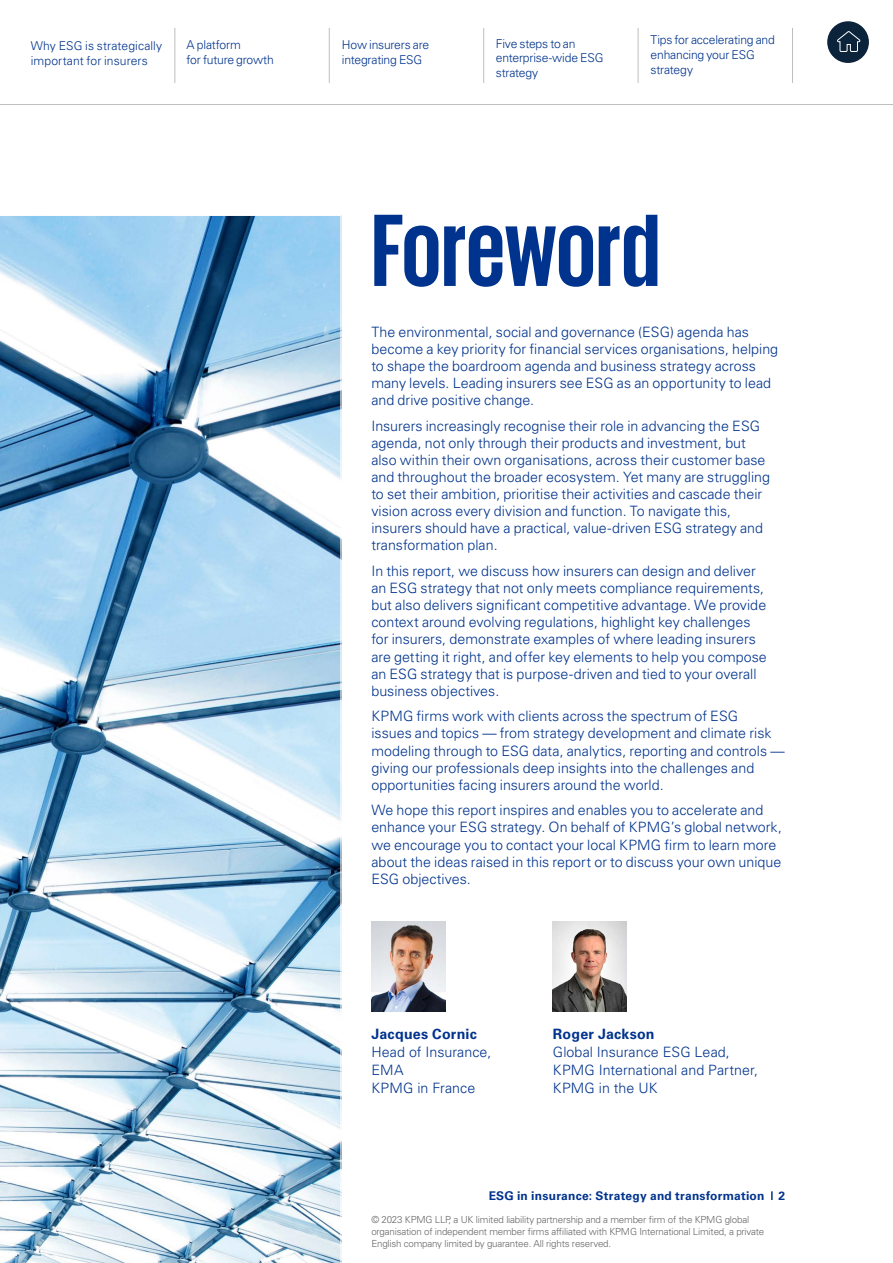
<style>
.page{position:relative;width:893px;height:1263px;background:#fff}
.page>*{position:absolute;margin:0;border:0;box-sizing:border-box;transform-origin:0 0}
.t1{font:700 105px "KPMG";letter-spacing:-.005em;color:#00338d}
.t2{font:300 14.25px/17.1px "Univers LT Std";color:#00338d}
.t3{font:700 14.25px "Univers LT Std";letter-spacing:.015em;color:#00338d}
.t4{font:300 12.15px/14.5px "Univers LT Std";letter-spacing:-.015em;color:#00338d}
.t5{font:300 12.15px/14.5px "Univers LT Std";letter-spacing:.01em;color:#00338d}
.t6{font:700 12px "Univers LT Std";letter-spacing:.02em;color:#00338d}
.t7{font:300 9.75px/12px "Univers LT Std";letter-spacing:-.02em;color:#666}
</style>
<div class="page">
<svg style="left:0;top:215px;width:342px;height:1048px"></svg>
<img style="left:371px;top:922px;width:74px;height:90px">
<img style="left:553px;top:922px;width:74px;height:90px">
<svg style="left:771px;top:1191px;width:2px;height:9px"></svg>
<hr style="left:0;top:104px;width:893px;height:1px;background:#bcbec0">
<hr style="left:175px;top:28px;width:1px;height:55px;background:#bcbec0">
<hr style="left:329px;top:28px;width:1px;height:55px;background:#bcbec0">
<hr style="left:483px;top:28px;width:1px;height:55px;background:#bcbec0">
<hr style="left:638px;top:28px;width:1px;height:55px;background:#bcbec0">
<hr style="left:792px;top:28px;width:1px;height:55px;background:#bcbec0">
<svg style="left:827px;top:21px;width:42px;height:42px"></svg>
<div style="left:827px;top:21px;width:41px;height:42px;background:#0c233c;border-radius:50%"></div>
<p class="t5" style="left:31px;top:38px;width:133px">Why ESG is strategically important for insurers</p>
<p class="t4" style="left:187px;top:38px;width:89px">A platform<br>for future growth</p>
<p class="t4" style="left:342px;top:38px;width:89px">How insurers are integrating ESG</p>
<p class="t4" style="left:496px;top:36px;width:109px">Five steps to an enterprise-wide ESG strategy</p>
<p class="t4" style="left:651px;top:33px;width:126px">Tips for accelerating and enhancing your ESG strategy</p>
<h1 class="t1" style="left:371px;top:198px;width:290px">Foreword</h1>
<p class="t2" style="left:371px;top:323px;width:408px">The environmental, social and governance (ESG) agenda has become a key priority for financial services organisations, helping to shape the boardroom agenda and business strategy across many levels. Leading insurers see ESG as an opportunity to lead and drive positive change.</p>
<p class="t2" style="left:371px;top:417px;width:400px">Insurers increasingly recognise their role in advancing the ESG agenda, not only through their products and investment, but also within their own organisations, across their customer base and throughout the broader ecosystem. Yet many are struggling to set their ambition, prioritise their activities and cascade their vision across every division and function. To navigate this, insurers should have a practical, value-driven ESG strategy and transformation plan.</p>
<p class="t2" style="left:371px;top:562px;width:397px">In this report, we discuss how insurers can design and deliver an ESG strategy that not only meets compliance requirements, but also delivers significant competitive advantage. We provide context around evolving regulations, highlight key challenges for insurers, demonstrate examples of where leading insurers are getting it right, and offer key elements to help you compose an ESG strategy that is purpose-driven and tied to your overall business objectives.</p>
<p class="t2" style="left:371px;top:708px;width:415px">KPMG firms work with clients across the spectrum of ESG<br>issues and topics — from strategy development and climate risk modeling through to ESG data, analytics, reporting and controls — giving our professionals deep insights into the challenges and opportunities facing insurers around the world.</p>
<p class="t2" style="left:371px;top:802px;width:412px">We hope this report inspires and enables you to accelerate and enhance your ESG strategy. On behalf of KPMG’s global network, we encourage you to contact your local KPMG firm to learn more about the ideas raised in this report or to discuss your own unique ESG objectives.</p>
<p class="t3" style="left:372px;top:1026px;width:107px">Jacques Cornic</p>
<p class="t2" style="left:372px;top:1043px;width:121px;line-height:18px">Head of Insurance,<br>EMA<br>KPMG in France</p>
<p class="t3" style="left:553px;top:1026px;width:103px">Roger Jackson</p>
<p class="t2" style="left:553px;top:1043px;width:206px;line-height:18px">Global Insurance ESG Lead,<br>KPMG International and Partner,<br>KPMG in the UK</p>
<p class="t6" style="left:489px;top:1189px;width:298px">ESG in insurance: Strategy and transformation 2</p>
<p class="t7" style="left:371px;top:1214px;width:394px">© 2023 KPMG LLP, a UK limited liability partnership and a member firm of the KPMG global organisation of independent member firms affiliated with KPMG International Limited, a private<br>English company limited by guarantee. All rights reserved.</p>
</div>
